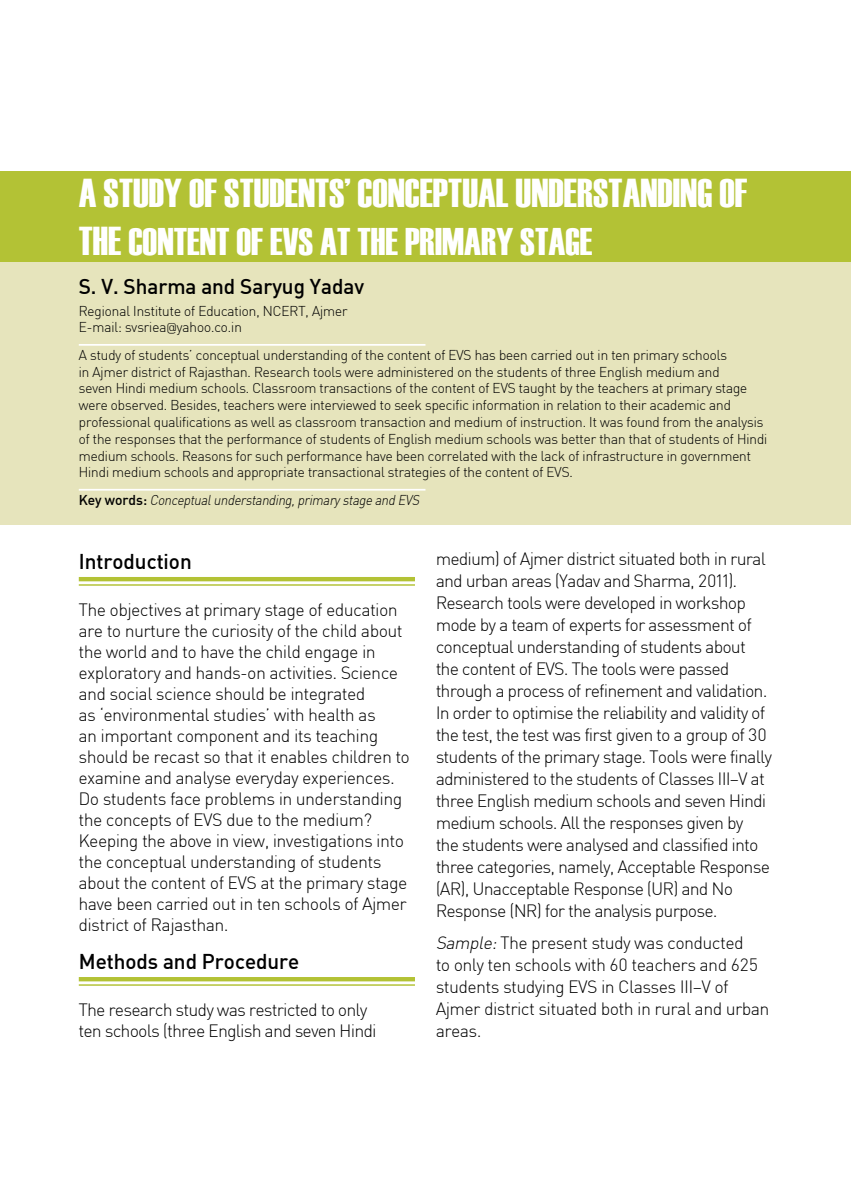
<style>
.page{position:relative;width:851px;height:1197px;background:#fff}
.page>*{position:absolute;margin:0;border:0;box-sizing:border-box;transform-origin:0 0}
.t1{font:40.25px "Haettenschweiler";color:#fff}
.t2{font:38.5px "Haettenschweiler";color:#fff}
.t3{font:500 21px "Sapient Sans";color:#000}
.t4{font:300 17.5px/22.1px "Sapient Sans";color:#000}
.t5{font:300 14px/16.8px "Sapient Sans";color:#000}
.t6{font:italic 300 14px "Sapient Sans";color:#000}
.s1{font-size:40.25px}
.s2{font-weight:500;font-style:normal}
.s3{font-style:italic}
</style>
<div class="page">
<div style="left:0;top:171px;width:850px;height:91px;background:#b3c235"></div>
<div style="left:0;top:262px;width:850px;height:262px;background:#e6e4bc"></div>
<hr style="left:79px;top:344px;width:346px;height:2px;background:#fff">
<hr style="left:79px;top:489px;width:346px;height:2px;background:#fff">
<hr style="left:79px;top:577px;width:336px;height:4px;background:#b3c235">
<hr style="left:79px;top:584px;width:336px;height:2px;background:#b3c235">
<hr style="left:79px;top:977px;width:336px;height:4px;background:#b3c235">
<hr style="left:79px;top:984px;width:336px;height:2px;background:#b3c235">
<p class="t1" style="left:79px;top:165px;width:486px">A STUDY OF STUDENTS’ CONCEPTUAL UNDERSTA</p>
<p class="t1" style="left:640px;top:165px;width:108px">NDING OF</p>
<p class="t2" style="left:79px;top:215px;width:514px"><span class="s1">THE</span> CONTENT OF EVS AT THE PRIMARY STAGE</p>
<p class="t3" style="left:79px;top:273px;width:287px">S. V. Sharma and Saryug Yadav</p>
<p class="t5" style="left:79px;top:302px;width:270px">Regional Institute of Education, NCERT, Ajmer<br>E-mail: svsriea@yahoo.co.in</p>
<p class="t5" style="left:79px;top:346px;width:690px">A study of students’ conceptual understanding of the content of EVS has been carried out in ten primary schools<br>in Ajmer district of Rajasthan. Research tools were administered on the students of three English medium and<br>seven Hindi medium schools. Classroom transactions of the content of EVS taught by the teachers at primary stage were observed. Besides, teachers were interviewed to seek specific information in relation to their academic and professional qualifications as well as classroom transaction and medium of instruction. It was found from the analysis of the responses that the performance of students of English medium schools was better than that of students of Hindi medium schools. Reasons for such performance have been correlated with the lack of infrastructure in government Hindi medium schools and appropriate transactional strategies of the content of EVS.</p>
<p class="t6" style="left:79px;top:491px;width:342px"><span class="s2">Key words:</span> Conceptual understanding, primary stage and EVS</p>
<p class="t3" style="left:79px;top:548px;width:114px">Introduction</p>
<p class="t4" style="left:79px;top:599px;width:332px;line-height:21px">The objectives at primary stage of education are to nurture the curiosity of the child about the world and to have the child engage in exploratory and hands-on activities. Science and social science should be integrated<br>as ‘environmental studies’ with health as<br>an important component and its teaching should be recast so that it enables children to examine and analyse everyday experiences.<br>Do students face problems in understanding the concepts of EVS due to the medium?<br>Keeping the above in view, investigations into the conceptual understanding of students about the content of EVS at the primary stage have been carried out in ten schools of Ajmer district of Rajasthan.</p>
<p class="t3" style="left:79px;top:948px;width:222px">Methods and Procedure</p>
<p class="t4" style="left:79px;top:999px;width:299px;line-height:21px">The research study was restricted to only ten schools (three English and seven Hindi</p>
<p class="t4" style="left:436px;top:548px;width:337px">medium) of Ajmer district situated both in rural and urban areas (Yadav and Sharma, 2011).<br>Research tools were developed in workshop mode by a team of experts for assessment of conceptual understanding of students about the content of EVS. The tools were passed through a process of refinement and validation.<br>In order to optimise the reliability and validity of the test, the test was first given to a group of 30 students of the primary stage. Tools were finally administered to the students of Classes III–V at three English medium schools and seven Hindi medium schools. All the responses given by<br>the students were analysed and classified into three categories, namely, Acceptable Response (AR), Unacceptable Response (UR) and No Response (NR) for the analysis purpose.</p>
<p class="t4" style="left:436px;top:932px;width:335px"><span class="s3">Sample:</span>The present study was conducted<br>to only ten schools with 60 teachers and 625 students studying EVS in Classes III–V of Ajmer district situated both in rural and urban areas.</p>
</div>
